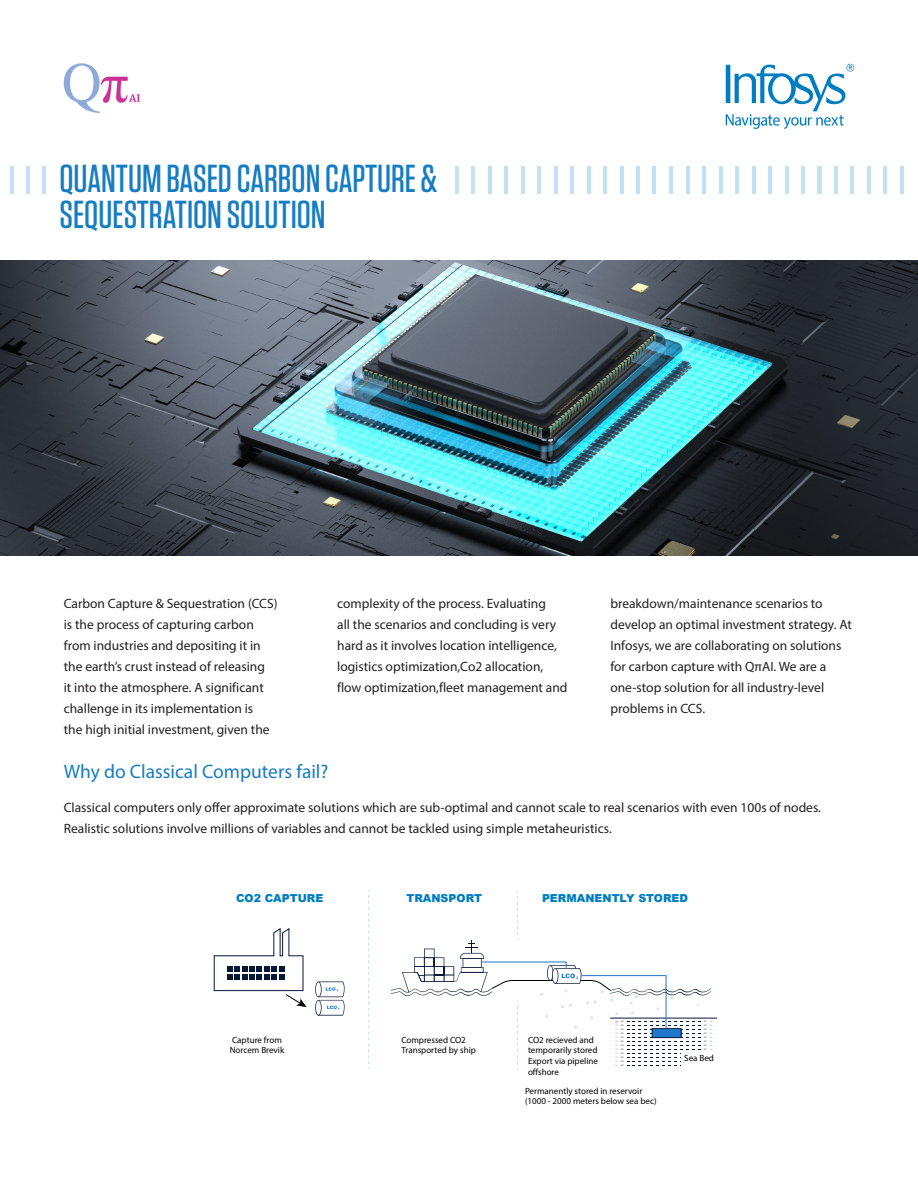
<style>
.page{position:relative;width:918px;height:1188px;background:#fff}
.page>*{position:absolute;margin:0;border:0;box-sizing:border-box;transform-origin:0 0}
.t1{font:500 39px/36px "Tungsten";color:#177dc2}
.t2{font:19.5px "Myriad Pro";color:#177dc2}
.t3{font:13.5px/21px "Myriad Pro";color:#231f20}
.t4{font:900 10.95px "Arial";color:#007cc3}
.t5{font:9px/10.8px "Myriad Pro";color:#000}
</style>
<div class="page">
<svg style="left:726px;top:64px;width:128px;height:65px"></svg>
<hr style="left:26px;top:166px;width:4px;height:27px;background:#c1e2f6">
<hr style="left:10px;top:166px;width:3px;height:27px;background:#c1e2f6">
<hr style="left:43px;top:166px;width:3px;height:27px;background:#c1e2f6">
<hr style="left:554px;top:166px;width:3px;height:27px;background:#c1e2f6">
<hr style="left:538px;top:166px;width:3px;height:27px;background:#c1e2f6">
<hr style="left:488px;top:166px;width:3px;height:27px;background:#c1e2f6">
<hr style="left:472px;top:166px;width:3px;height:27px;background:#c1e2f6">
<hr style="left:521px;top:166px;width:3px;height:27px;background:#c1e2f6">
<hr style="left:505px;top:166px;width:3px;height:27px;background:#c1e2f6">
<hr style="left:455px;top:166px;width:3px;height:27px;background:#c1e2f6">
<hr style="left:571px;top:166px;width:3px;height:27px;background:#c1e2f6">
<hr style="left:587px;top:166px;width:3px;height:27px;background:#c1e2f6">
<hr style="left:603px;top:166px;width:4px;height:27px;background:#c1e2f6">
<hr style="left:769px;top:166px;width:3px;height:27px;background:#c1e2f6">
<hr style="left:802px;top:166px;width:3px;height:27px;background:#c1e2f6">
<hr style="left:752px;top:166px;width:3px;height:27px;background:#c1e2f6">
<hr style="left:703px;top:166px;width:3px;height:27px;background:#c1e2f6">
<hr style="left:686px;top:166px;width:3px;height:27px;background:#c1e2f6">
<hr style="left:735px;top:166px;width:4px;height:27px;background:#c1e2f6">
<hr style="left:719px;top:166px;width:3px;height:27px;background:#c1e2f6">
<hr style="left:670px;top:166px;width:3px;height:27px;background:#c1e2f6">
<hr style="left:620px;top:166px;width:3px;height:27px;background:#c1e2f6">
<hr style="left:653px;top:166px;width:3px;height:27px;background:#c1e2f6">
<hr style="left:636px;top:166px;width:4px;height:27px;background:#c1e2f6">
<hr style="left:785px;top:166px;width:3px;height:27px;background:#c1e2f6">
<hr style="left:818px;top:166px;width:3px;height:27px;background:#c1e2f6">
<hr style="left:834px;top:166px;width:3px;height:27px;background:#c1e2f6">
<hr style="left:900px;top:166px;width:4px;height:27px;background:#c1e2f6">
<hr style="left:851px;top:166px;width:3px;height:27px;background:#c1e2f6">
<hr style="left:883px;top:166px;width:4px;height:27px;background:#c1e2f6">
<hr style="left:867px;top:166px;width:3px;height:27px;background:#c1e2f6">
<img style="left:64px;top:64px;width:76px;height:48px">
<img style="left:0;top:260px;width:918px;height:295px">
<svg style="left:368px;top:891px;width:1px;height:178px"></svg>
<svg style="left:315px;top:982px;width:30px;height:34px"></svg>
<svg style="left:213px;top:928px;width:94px;height:79px"></svg>
<svg style="left:391px;top:892px;width:326px;height:178px"></svg>
<div style="left:652px;top:1029px;width:29px;height:9px;background:#2077ce"></div>
<div style="left:652px;top:1028px;width:30px;height:10px;border:1px solid #071e3f"></div>
<div style="left:681px;top:1051px;width:36px;height:15px;background:#fff"></div>
<h1 class="t1" style="left:60px;top:161px;width:379px">QUANTUM BASED CARBON CAPTURE &amp;<br>SEQUESTRATION SOLUTION</h1>
<p class="t3" style="left:64px;top:593px;width:215px">Carbon Capture &amp; Sequestration (CCS) is the process of capturing carbon from industries and depositing it in the earth’s crust instead of releasing<br>it into the atmosphere. A significant challenge in its implementation is<br>the high initial investment, given the</p>
<p class="t3" style="left:337px;top:593px;width:232px">complexity of the process. Evaluating<br>all the scenarios and concluding is very hard as it involves location intelligence, logistics optimization,Co2 allocation, flow optimization,fleet management and</p>
<p class="t3" style="left:610px;top:593px;width:243px">breakdown/maintenance scenarios to develop an optimal investment strategy. At Infosys, we are collaborating on solutions for carbon capture with QπAI. We are a one-stop solution for all industry-level problems in CCS.</p>
<h2 class="t2" style="left:64px;top:760px;width:266px">Why do Classical Computers fail?</h2>
<p class="t3" style="left:64px;top:797px;width:759px">Classical computers only offer approximate solutions which are sub-optimal and cannot scale to real scenarios with even 100s of nodes.<br>Realistic solutions involve millions of variables and cannot be tackled using simple metaheuristics.</p>
<p class="t4" style="left:236px;top:891px;width:89px">CO2 CAPTURE</p>
<p class="t4" style="left:406px;top:891px;width:77px">TRANSPORT</p>
<p class="t4" style="left:542px;top:891px;width:148px">PERMANENTLY STORED</p>
<p class="t5" style="left:230px;top:1034px;width:56px">Capture from<br>Norcem Brevik</p>
<p class="t5" style="left:401px;top:1034px;width:76px">Compressed CO2<br>Transported by ship</p>
<p class="t5" style="left:528px;top:1034px;width:71px">CO2 recieved and temporarily stored<br>Export via pipeline offshore</p>
<p class="t5" style="left:525px;top:1085px;width:133px">Permanently stored in reservoir (1000 - 2000 meters below sea bec)</p>
<p class="t5" style="left:684px;top:1052px;width:31px">Sea Bed</p>
</div>
